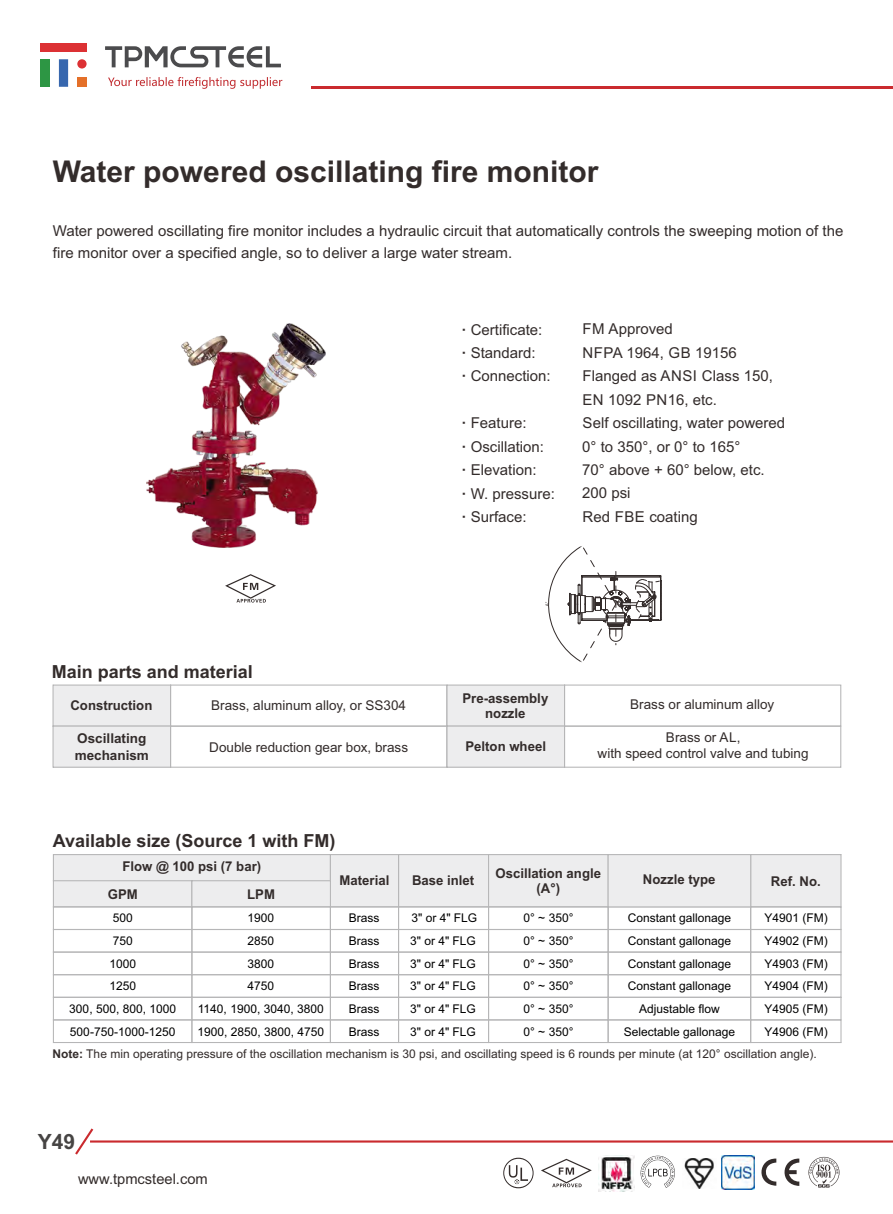
<style>
.page{position:relative;width:893px;height:1214px;background:#fff}
.page>*{position:absolute;margin:0;border:0;box-sizing:border-box;transform-origin:0 0}
.t1{font:700 30px "Arial";color:#332c2b}
.t2{font:700 21px "Arial";color:#464443}
.t3{font:700 18px "Arial";color:#332c2b}
.t4{font:15px/23.4px "Arial";color:#332c2b}
.t5{font:14.7px "Arial";color:#332c2b}
.t6{font:700 13.5px/15.1px "Arial";color:#332c2b;text-align:center}
.t7{font:13.5px/16.6px "Arial";color:#332c2b;text-align:center}
.t8{font:12px/22.8px "Arial";color:#000;text-align:justify}
.t9{font:12px "Arial";color:#332c2b}
.s1{font-weight:700}
</style>
<div class="page">
<hr style="left:311px;top:86px;width:582px;height:2px;background:#ca2a2e">
<div style="left:41px;top:43px;width:46px;height:9px;background:#dc3134"></div>
<div style="left:59px;top:59px;width:9px;height:28px;background:#3767ae"></div>
<div style="left:77px;top:78px;width:10px;height:9px;background:#e47029"></div>
<div style="left:41px;top:59px;width:9px;height:28px;background:#2d9644"></div>
<svg style="left:77px;top:59px;width:10px;height:10px"></svg>
<svg style="left:105px;top:46px;width:176px;height:21px"></svg>
<svg style="left:108px;top:77px;width:174px;height:12px"></svg>
<svg style="left:53px;top:685px;width:788px;height:83px"></svg>
<hr style="left:90px;top:1140px;width:803px;height:3px;background:#ca2a2e">
<svg style="left:75px;top:1128px;width:20px;height:27px"></svg>
<svg style="left:761px;top:1158px;width:38px;height:28px"></svg>
<img style="left:598px;top:1155px;width:36px;height:36px">
<img style="left:684px;top:1158px;width:30px;height:30px">
<svg style="left:640px;top:1156px;width:35px;height:32px"></svg>
<img style="left:721px;top:1155px;width:34px;height:34px">
<svg style="left:541px;top:1159px;width:51px;height:28px"></svg>
<svg style="left:503px;top:1158px;width:31px;height:30px"></svg>
<svg style="left:808px;top:1157px;width:31px;height:31px"></svg>
<svg style="left:53px;top:854px;width:788px;height:189px"></svg>
<svg style="left:225px;top:574px;width:51px;height:29px"></svg>
<svg style="left:545px;top:546px;width:117px;height:117px"></svg>
<img style="left:147px;top:324px;width:179px;height:224px">
<h1 class="t1" style="left:53px;top:160px;width:547px">Water powered oscillating fire monitor</h1>
<p class="t4" style="left:53px;top:221px;width:792px;line-height:21.8px">Water powered oscillating fire monitor includes a hydraulic circuit that automatically controls the sweeping motion of the fire monitor over a specified angle, so to deliver a large water stream.</p>
<p class="t4" style="left:462px;top:319px;width:91px"><span class="s1">·</span> Certificate: <span class="s1">·</span> Standard:<br><span class="s1">·</span> Connection:</p>
<p class="t4" style="left:462px;top:413px;width:95px"><span class="s1">·</span> Feature:<br><span class="s1">·</span> Oscillation:<br><span class="s1">·</span> Elevation:<br><span class="s1">·</span> W. pressure: <span class="s1">·</span> Surface:</p>
<p class="t4" style="left:582px;top:319px;width:205px">FM Approved<br>NFPA 1964, GB 19156<br>Flanged as ANSI Class 150,<br>EN 1092 PN16, etc.<br>Self oscillating, water powered<br>0° to 350°, or 0° to 165°<br>70° above + 60° below, etc.<br>200 psi<br>Red FBE coating</p>
<p class="t3" style="left:52px;top:665px;width:203px">Main parts and material</p>
<p class="t7" style="left:211px;top:698px;width:196px">Brass, aluminum alloy, or SS304</p>
<p class="t7" style="left:209px;top:740px;width:200px">Double reduction gear box, brass</p>
<p class="t6" style="left:70px;top:699px;width:83px">Construction</p>
<p class="t6" style="left:75px;top:731px;width:76px;line-height:16.6px;text-align:left">Oscillating mechanism</p>
<p class="t3" style="left:53px;top:834px;width:284px">Available size (Source 1 with FM)</p>
<p class="t6" style="left:462px;top:692px;width:87px">Pre-assembly nozzle</p>
<p class="t6" style="left:465px;top:740px;width:82px">Pelton wheel</p>
<p class="t7" style="left:598px;top:730px;width:212px">Brass or AL,<br>with speed control valve and tubing</p>
<p class="t7" style="left:630px;top:697px;width:146px">Brass or aluminum alloy</p>
<p class="t6" style="left:122px;top:860px;width:140px">Flow @ 100 psi (7 bar)</p>
<p class="t6" style="left:496px;top:867px;width:107px">Oscillation angle (A°)</p>
<p class="t8" style="left:523px;top:908px;width:51px">0° ~ 350° 0° ~ 350° 0° ~ 350° 0° ~ 350° 0° ~ 350° 0° ~ 350°</p>
<p class="t6" style="left:643px;top:873px;width:74px">Nozzle type</p>
<p class="t6" style="left:412px;top:874px;width:64px">Base inlet</p>
<p class="t6" style="left:340px;top:874px;width:51px">Material</p>
<p class="t6" style="left:108px;top:888px;width:31px">GPM</p>
<p class="t6" style="left:247px;top:888px;width:29px">LPM</p>
<p class="t8" style="left:69px;top:908px;width:108px;text-align:center">500<br>750<br>1000<br>1250<br>300, 500, 800, 1000<br>500-750-1000-1250</p>
<p class="t8" style="left:197px;top:908px;width:128px;text-align:center">1900<br>2850<br>3800<br>4750<br>1140, 1900, 3040, 3800<br>1900, 2850, 3800, 4750</p>
<p class="t8" style="left:349px;top:908px;width:32px">Brass Brass Brass Brass Brass Brass</p>
<p class="t8" style="left:410px;top:908px;width:69px">3" or 4" FLG 3" or 4" FLG 3" or 4" FLG 3" or 4" FLG 3" or 4" FLG 3" or 4" FLG</p>
<p class="t8" style="left:624px;top:907px;width:113px;text-align:center">Constant gallonage<br>Constant gallonage<br>Constant gallonage<br>Constant gallonage<br>Adjustable flow<br>Selectable gallonage</p>
<p class="t6" style="left:771px;top:874px;width:51px">Ref. No.</p>
<p class="t8" style="left:764px;top:908px;width:65px">Y4901 (FM)<br>Y4902 (FM)<br>Y4903 (FM)<br>Y4904 (FM)<br>Y4905 (FM)<br>Y4906 (FM)</p>
<p class="t9" style="left:53px;top:1049px;width:766px"><span class="s1">Note:</span> The min operating pressure of the oscillation mechanism is 30 psi, and oscillating speed is 6 rounds per minute (at 120° oscillation angle).</p>
<h2 class="t2" style="left:38px;top:1134px;width:39px">Y49</h2>
<p class="t5" style="left:78px;top:1173px;width:131px">www.tpmcsteel.com</p>
</div>
